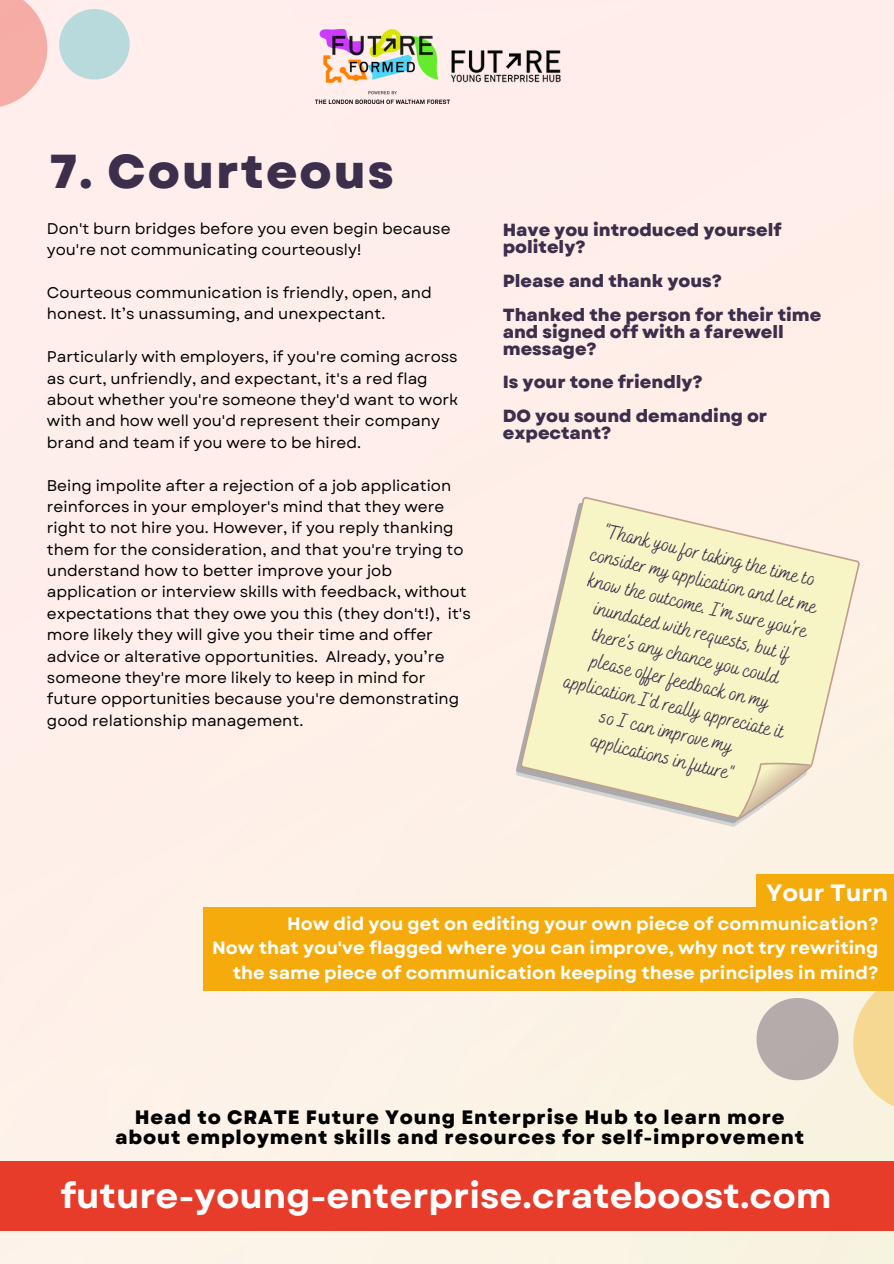
<style>
.page{position:relative;width:894px;height:1264px;background:#fff}
.page>*{position:absolute;margin:0;border:0;box-sizing:border-box;transform-origin:0 0}
.t1{font:800 47.55px "Garet";letter-spacing:.045em;color:#3d2e4c}
.t2{font:700 35.25px "Garet";color:#fff}
.t3{font:700 23.55px "Garet";color:#fff}
.t4{font:20.55px/26px "Bakerie Smooth";color:#3d2e4c;text-align:center}
.t5{font:800 19.35px/19.4px "Garet";letter-spacing:.045em;color:#000;text-align:center}
.t6{font:700 18px "Garet";color:#fff}
.t7{font:800 17.55px/17px "Garet";color:#3d2e4c}
.t8{font:15.45px/21.3px "Garet";color:#000}
</style>
<div class="page">
<div style="left:0;top:0;width:893px;height:1263px;background:#ffeee9"></div>
<svg style="left:0;top:0;width:130px;height:131px;background:#ecd9d7"></svg>
<svg style="left:743px;top:990px;width:150px;height:133px;background:#e6dac3"></svg>
<img style="left:315px;top:29px;width:134px;height:74px">
<img style="left:449px;top:50px;width:112px;height:33px">
<svg style="left:458px;top:434px;width:435px;height:453px;background:#f9efd8"></svg>
<svg style="left:731px;top:741px;width:82px;height:94px;background:#f0e7ca"></svg>
<div style="left:0;top:1161px;width:893px;height:70px;background:#e83c2a"></div>
<div style="left:756px;top:873px;width:137px;height:44px;background:#f4ab0b"></div>
<div style="left:203px;top:907px;width:690px;height:83px;background:#f4ab0b"></div>
<p class="t1" style="left:50px;top:138px;width:346px">7. Courteous</p>
<p class="t8" style="left:47px;top:218px;width:405px">Don't burn bridges before you even begin because you're not communicating courteously!</p>
<p class="t8" style="left:47px;top:282px;width:386px">Courteous communication is friendly, open, and honest. It’s unassuming, and unexpectant.</p>
<p class="t8" style="left:47px;top:346px;width:413px">Particularly with employers, if you're coming across as curt, unfriendly, and expectant, it's a red flag about whether you're someone they'd want to work with and how well you'd represent their company brand and team if you were to be hired.</p>
<p class="t8" style="left:47px;top:474px;width:425px">Being impolite after a rejection of a job application reinforces in your employer's mind that they were right to not hire you. However, if you reply thanking them for the consideration, and that you're trying to understand how to better improve your job application or interview skills with feedback, without expectations that they owe you this (they don't!), it's more likely they will give you their time and offer advice or alterative opportunities. Already, you’re someone they're more likely to keep in mind for future opportunities because you're demonstrating good relationship management.</p>
<p class="t7" style="left:502px;top:222px;width:280px">Have you introduced yourself politely?</p>
<p class="t7" style="left:502px;top:272px;width:220px">Please and thank yous?</p>
<p class="t7" style="left:502px;top:306px;width:320px">Thanked the person for their time and signed off with a farewell message?</p>
<p class="t7" style="left:502px;top:374px;width:201px">Is your tone friendly?</p>
<p class="t7" style="left:502px;top:407px;width:266px">DO you sound demanding or expectant?</p>
<p class="t4" style="left:599px;top:517px;width:233px;rotate:13deg">"Thank you for taking the time to consider my application and let me know the outcome. I'm sure you're inundated with requests, but if there's any chance you could please of er feedback on my application I'd really appreciate it so I can improve my</p>
<p class="t4" style="left:594px;top:729px;width:147px;rotate:13deg">applications in future"</p>
<p class="t3" style="left:765px;top:875px;width:124px">Your Turn</p>
<p class="t6" style="left:287px;top:910px;width:592px">How did you get on editing your own piece of communication?</p>
<p class="t6" style="left:212px;top:935px;width:667px">Now that you've flagged where you can improve, why not try rewriting</p>
<p class="t6" style="left:233px;top:959px;width:647px">the same piece of communication keeping these principles in mind?</p>
<p class="t5" style="left:115px;top:1107px;width:690px">Head to CRATE Future Young Enterprise Hub to learn more about employment skills and resources for self-improvement</p>
<p class="t2" style="left:60px;top:1170px;width:772px">future-young-enterprise.crateboost.com</p>
</div>
